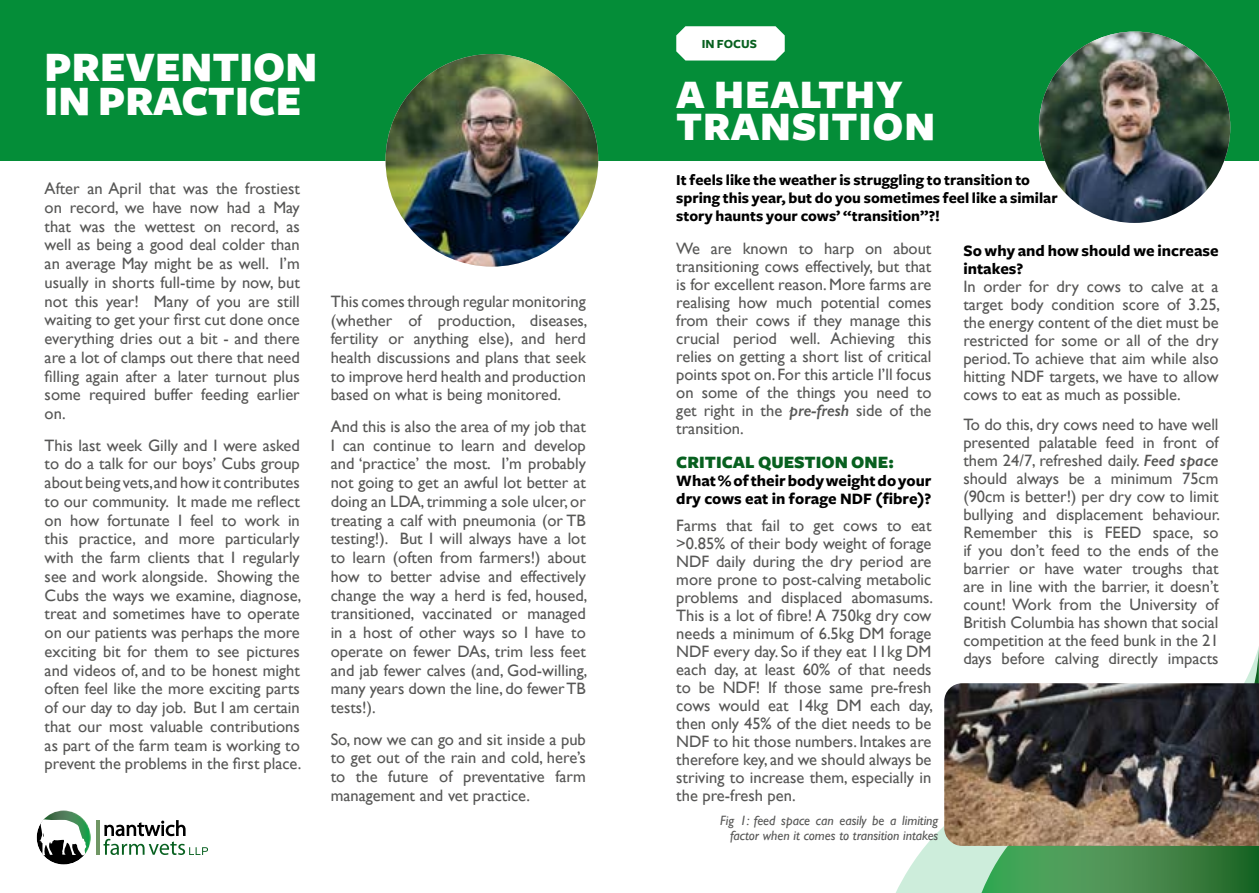
<style>
.page{position:relative;width:1259px;height:893px;background:#fff}
.page>*{position:absolute;margin:0;border:0;box-sizing:border-box;transform-origin:0 0}
.t1{font:900 43.5px/34.3px "Freight Sans";color:#fff}
.t2{font:900 42px/31.5px "Freight Sans";letter-spacing:.02em;color:#fff}
.t3{font:900 18px "Freight Sans";color:#07601f}
.t4{font:16.5px/18.8px "Gill Sans";color:#575756;text-align:justify}
.t5{font:700 16.5px/18px "Freight Sans";color:#000}
.t6{font:700 15.75px/18px "Freight Sans";color:#000}
.t7{font:italic 13.5px/15px "Gill Sans";color:#575756;text-align:right}
.t8{font:700 12.9px "Freight Sans";color:#07601f}
.s1{font-weight:600;font-style:italic}
</style>
<div class="page">
<div style="left:0;top:0;width:629px;height:160px;background:#048d38"></div>
<hr style="left:96px;top:820px;width:3px;height:35px;background:#709664">
<svg style="left:103px;top:820px;width:105px;height:35px"></svg>
<img style="left:44px;top:810px;width:47px;height:43px">
<svg style="left:37px;top:819px;width:49px;height:45px"></svg>
<img style="left:385px;top:54px;width:213px;height:213px;border-radius:106px">
<div style="left:629px;top:0;width:630px;height:160px;background:#048d38"></div>
<svg style="left:676px;top:26px;width:108px;height:35px;background:#eef7f2"></svg>
<svg style="left:896px;top:646px;width:363px;height:247px"></svg>
<svg style="left:981px;top:649px;width:278px;height:244px"></svg>
<img style="left:1039px;top:32px;width:191px;height:191px;border-radius:96px">
<img style="left:944px;top:683px;width:315px;height:163px">
<h1 class="t1" style="left:45px;top:51px;width:274px">PREVENTION<br>IN PRACTICE</h1>
<p class="t4" style="left:45px;top:179px;width:257px">After an April that was the frostiest on record, we have now had a May that was the wettest on record, as well as being a good deal colder than an average May might be as well. I’m usually in shorts full-time by now, but not this year! Many of you are still waiting to get your first cut done once everything dries out a bit - and there are a lot of clamps out there that need filling again after a later turnout plus some required buffer feeding earlier on.</p>
<p class="t4" style="left:45px;top:435px;width:258px">This last week Gilly and I were asked to do a talk for our boys’ Cubs group about being vets,and how it contributes to our community. It made me reflect on how fortunate I feel to work in this practice, and more particularly with the farm clients that I regularly see and work alongside. Showing the Cubs the ways we examine, diagnose, treat and sometimes have to operate on our patients was perhaps the more exciting bit for them to see pictures and videos of, and to be honest might often feel like the more exciting parts of our day to day job. But I am certain that our most valuable contributions as part of the farm team is working to prevent the problems in the first place.</p>
<p class="t4" style="left:331px;top:292px;width:258px">This comes through regular monitoring (whether of production, diseases, fertility or anything else), and herd health discussions and plans that seek to improve herd health and production based on what is being monitored.</p>
<p class="t4" style="left:331px;top:417px;width:258px">And this is also the area of my job that I can continue to learn and develop and ‘practice’ the most. I’m probably not going to get an awful lot better at doing an LDA, trimming a sole ulcer, or treating a calf with pneumonia (or TB testing!). But I will always have a lot to learn (often from farmers!) about how to better advise and effectively change the way a herd is fed, housed, transitioned, vaccinated or managed in a host of other ways so I have to operate on fewer DAs, trim less feet and jab fewer calves (and, God-willing, many years down the line, do fewer TB tests!).</p>
<p class="t4" style="left:331px;top:729px;width:257px">So, now we can go and sit inside a pub to get out of the rain and cold, here’s to the future of preventative farm management and vet practice.</p>
<p class="t8" style="left:702px;top:37px;width:57px">IN FOCUS</p>
<h2 class="t2" style="left:676px;top:81px;width:260px">A HEALTHY<br>TRANSITION</h2>
<p class="t6" style="left:676px;top:171px;width:383px">It feels like the weather is struggling to transition to spring this year, but do you sometimes feel like a similar story haunts your cows’ “transition”?!</p>
<p class="t4" style="left:676px;top:239px;width:257px;line-height:18px">We are known to harp on about transitioning cows effectively, but that is for excellent reason. More farms are realising how much potential comes from their cows if they manage this crucial period well. Achieving this relies on getting a short list of critical points spot on. For this article I’ll focus on some of the things you need to get right in the <span class="s1">pre-fresh</span> side of the transition.</p>
<p class="t3" style="left:676px;top:453px;width:219px">CRITICAL QUESTION ONE:</p>
<p class="t5" style="left:676px;top:472px;width:257px">What % of their body weight do your dry cows eat in forage NDF (fibre)?</p>
<p class="t4" style="left:676px;top:516px;width:258px;line-height:18px">Farms that fail to get cows to eat &gt;0.85% of their body weight of forage NDF daily during the dry period are more prone to post-calving metabolic problems and displaced abomasums.<br>This is a lot of fibre! A 750kg dry cow needs a minimum of 6.5kg DM forage NDF every day. So if they eat 11kg DM each day, at least 60% of that needs to be NDF! If those same pre-fresh cows would eat 14kg DM each day, then only 45% of the diet needs to be NDF to hit those numbers. Intakes are therefore key, and we should always be striving to increase them, especially in the pre-fresh pen.</p>
<p class="t7" style="left:720px;top:813px;width:220px">Fig 1: feed space can easily be a limiting factor when it comes to transition intakes</p>
<p class="t5" style="left:963px;top:242px;width:257px">So why and how should we increase intakes?</p>
<p class="t4" style="left:963px;top:277px;width:258px;line-height:18px">In order for dry cows to calve at a target body condition score of 3.25, the energy content of the diet must be restricted for some or all of the dry period. To achieve that aim while also hitting NDF targets, we have to allow cows to eat as much as possible.</p>
<p class="t4" style="left:963px;top:416px;width:258px;line-height:18px">To do this, dry cows need to have well presented palatable feed in front of them 24/7, refreshed daily. <span class="s1">Feed space </span>should always be a minimum 75cm (90cm is better!) per dry cow to limit bullying and displacement behaviour.<br>Remember this is FEED space, so if you don’t feed to the ends of the barrier or have water troughs that are in line with the barrier, it doesn’t count! Work from the University of British Columbia has shown that social competition at the feed bunk in the 21 days before calving directly impacts</p>
</div>
